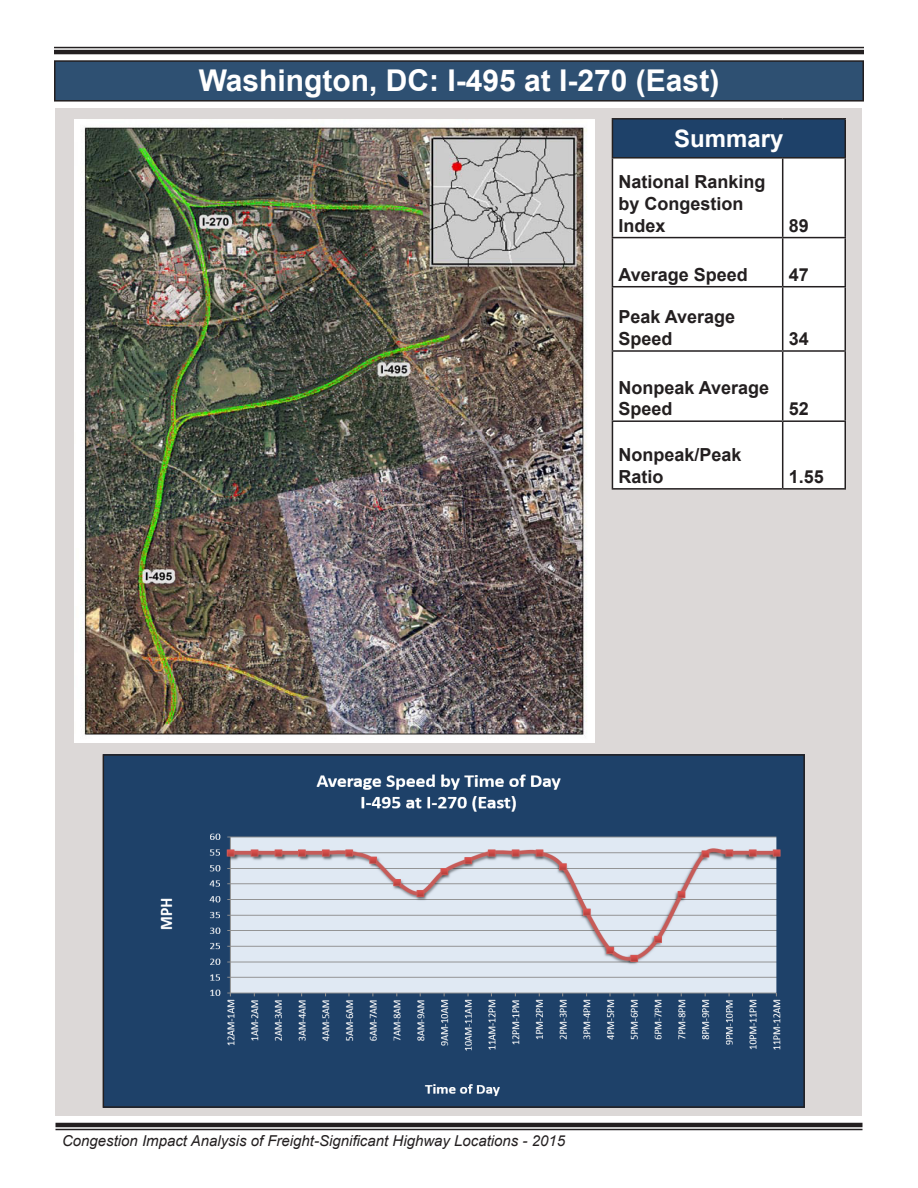
<style>
.page{position:relative;width:918px;height:1188px;background:#fff}
.page>*{position:absolute;margin:0;border:0;box-sizing:border-box;transform-origin:0 0}
.t1{font:700 30px "Arial";color:#fff}
.t2{font:700 24px "Arial";color:#fff}
.t3{font:700 18px/21.6px "Arial";color:#231f20}
.t4{font:italic 15px "Arial";color:#231f20}
</style>
<div class="page">
<div style="left:56px;top:108px;width:806px;height:1008px;background:#dcd8d7"></div>
<img style="left:74px;top:120px;width:520px;height:623px">
<div style="left:55px;top:61px;width:808px;height:40px;background:#2e5072"></div>
<div style="left:54px;top:60px;width:810px;height:42px;border:2px solid #231f20"></div>
<hr style="left:56px;top:1129px;width:806px;height:1px;background:#231f20">
<hr style="left:56px;top:1123px;width:806px;height:4px;background:#231f20">
<div style="left:612px;top:119px;width:233px;height:39px;background:#1e4169"></div>
<div style="left:613px;top:159px;width:231px;height:329px;background:#fff"></div>
<hr style="left:612px;top:159px;width:1px;height:78px;background:#231f20">
<hr style="left:782px;top:159px;width:1px;height:78px;background:#231f20">
<hr style="left:844px;top:159px;width:2px;height:78px;background:#231f20">
<hr style="left:612px;top:237px;width:171px;height:1px;background:#231f20">
<hr style="left:612px;top:238px;width:1px;height:48px;background:#231f20">
<hr style="left:783px;top:237px;width:63px;height:1px;background:#231f20">
<hr style="left:782px;top:238px;width:1px;height:48px;background:#231f20">
<hr style="left:844px;top:238px;width:2px;height:48px;background:#231f20">
<hr style="left:612px;top:286px;width:171px;height:1px;background:#231f20">
<hr style="left:612px;top:287px;width:1px;height:63px;background:#231f20">
<hr style="left:783px;top:286px;width:63px;height:1px;background:#231f20">
<hr style="left:782px;top:287px;width:1px;height:63px;background:#231f20">
<hr style="left:844px;top:287px;width:2px;height:63px;background:#231f20">
<hr style="left:612px;top:350px;width:171px;height:2px;background:#231f20">
<hr style="left:612px;top:352px;width:1px;height:68px;background:#231f20">
<hr style="left:783px;top:350px;width:63px;height:2px;background:#231f20">
<hr style="left:782px;top:352px;width:1px;height:68px;background:#231f20">
<hr style="left:844px;top:352px;width:2px;height:68px;background:#231f20">
<hr style="left:612px;top:420px;width:171px;height:2px;background:#231f20">
<hr style="left:612px;top:422px;width:1px;height:66px;background:#231f20">
<hr style="left:783px;top:420px;width:63px;height:2px;background:#231f20">
<hr style="left:782px;top:422px;width:1px;height:66px;background:#231f20">
<hr style="left:844px;top:422px;width:2px;height:66px;background:#231f20">
<hr style="left:612px;top:488px;width:171px;height:2px;background:#231f20">
<hr style="left:783px;top:488px;width:63px;height:2px;background:#231f20">
<hr style="left:612px;top:118px;width:171px;height:2px;background:#231f20">
<hr style="left:612px;top:120px;width:1px;height:37px;background:#231f20">
<hr style="left:783px;top:118px;width:63px;height:2px;background:#231f20">
<hr style="left:844px;top:120px;width:2px;height:37px;background:#231f20">
<hr style="left:612px;top:157px;width:171px;height:2px;background:#231f20">
<hr style="left:783px;top:157px;width:63px;height:2px;background:#231f20">
<img style="left:106px;top:757px;width:696px;height:348px">
<div style="left:103px;top:754px;width:702px;height:354px;border:2px solid #231f20"></div>
<hr style="left:54px;top:47px;width:810px;height:1px;background:#231f20">
<hr style="left:54px;top:50px;width:810px;height:4px;background:#231f20">
<p class="t1" style="left:199px;top:60px;width:522px">Washington, DC: I-495 at I-270 (East)</p>
<p class="t2" style="left:674px;top:123px;width:111px">Summary</p>
<p class="t3" style="left:618px;top:172px;width:149px">National Ranking by Congestion<br>Index</p>
<p class="t3" style="left:789px;top:215px;width:22px">89</p>
<p class="t3" style="left:618px;top:264px;width:131px">Average Speed</p>
<p class="t3" style="left:789px;top:264px;width:22px">47</p>
<p class="t3" style="left:618px;top:307px;width:118px">Peak Average<br>Speed</p>
<p class="t3" style="left:789px;top:328px;width:22px">34</p>
<p class="t3" style="left:618px;top:377px;width:152px">Nonpeak Average<br>Speed</p>
<p class="t3" style="left:618px;top:445px;width:125px">Nonpeak/Peak<br>Ratio</p>
<p class="t3" style="left:789px;top:399px;width:22px">52</p>
<p class="t3" style="left:789px;top:466px;width:37px">1.55</p>
<p class="t4" style="left:62px;top:1131px;width:504px">Congestion Impact Analysis of Freight-Significant Highway Locations - 2015</p>
</div>
